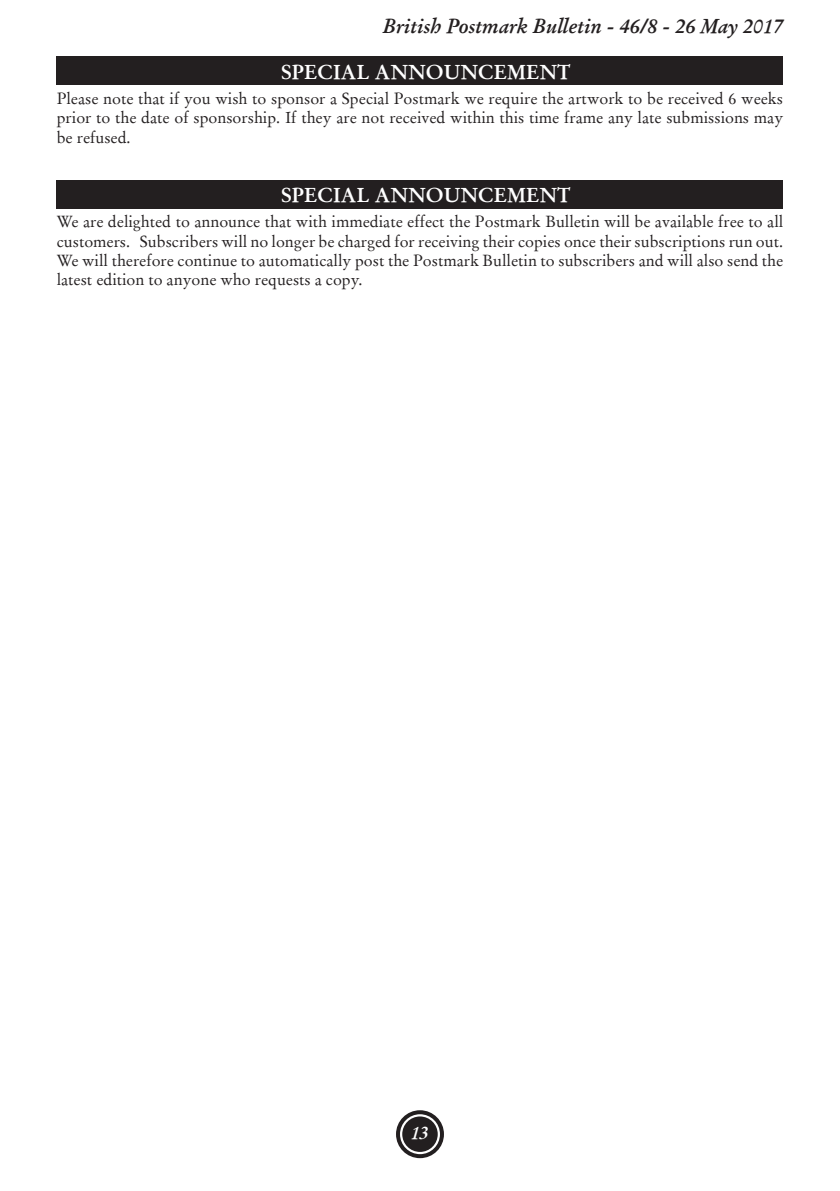
<style>
.page{position:relative;width:840px;height:1191px;background:#fff}
.page>*{position:absolute;margin:0;border:0;box-sizing:border-box;transform-origin:0 0}
.t1{font:italic 700 20px "Stempel Garamond";color:#231f20}
.t2{font:20px "Stempel Garamond Bold 2";color:#fff}
.t3{font:italic 700 18px "Stempel Garamond";color:#fff}
.t4{font:16px/19.2px "Stempel Garamond Regular 2";color:#231f20;text-align:justify}
</style>
<div class="page">
<div style="left:57px;top:57px;width:725px;height:28px;background:#231f20"></div>
<div style="left:57px;top:180px;width:725px;height:28px;background:#231f20"></div>
<div style="left:396px;top:1110px;width:47px;height:48px;border:4px solid #231f20;border-radius:50%"></div>
<div style="left:402px;top:1116px;width:35px;height:36px;background:#231f20;border-radius:50%"></div>
<p class="t1" style="left:382px;top:17px;width:402px">British Postmark Bulletin - 46/8 - 26 May 2017</p>
<p class="t2" style="left:280px;top:63px;width:291px">SPECIAL ANNOUNCEMENT</p>
<p class="t4" style="left:57px;top:91px;width:727px">Please note that if you wish to sponsor a Special Postmark we require the artwork to be received 6 weeks prior to the date of sponsorship. If they are not received within this time frame any late submissions may be refused.</p>
<p class="t2" style="left:280px;top:186px;width:291px">SPECIAL ANNOUNCEMENT</p>
<p class="t4" style="left:57px;top:214px;width:727px">We are delighted to announce that with immediate effect the Postmark Bulletin will be available free to all customers. Subscribers will no longer be charged for receiving their copies once their subscriptions run out.<br>We will therefore continue to automatically post the Postmark Bulletin to subscribers and will also send the latest edition to anyone who requests a copy.</p>
<p class="t3" style="left:411px;top:1125px;width:19px">13</p>
</div>
